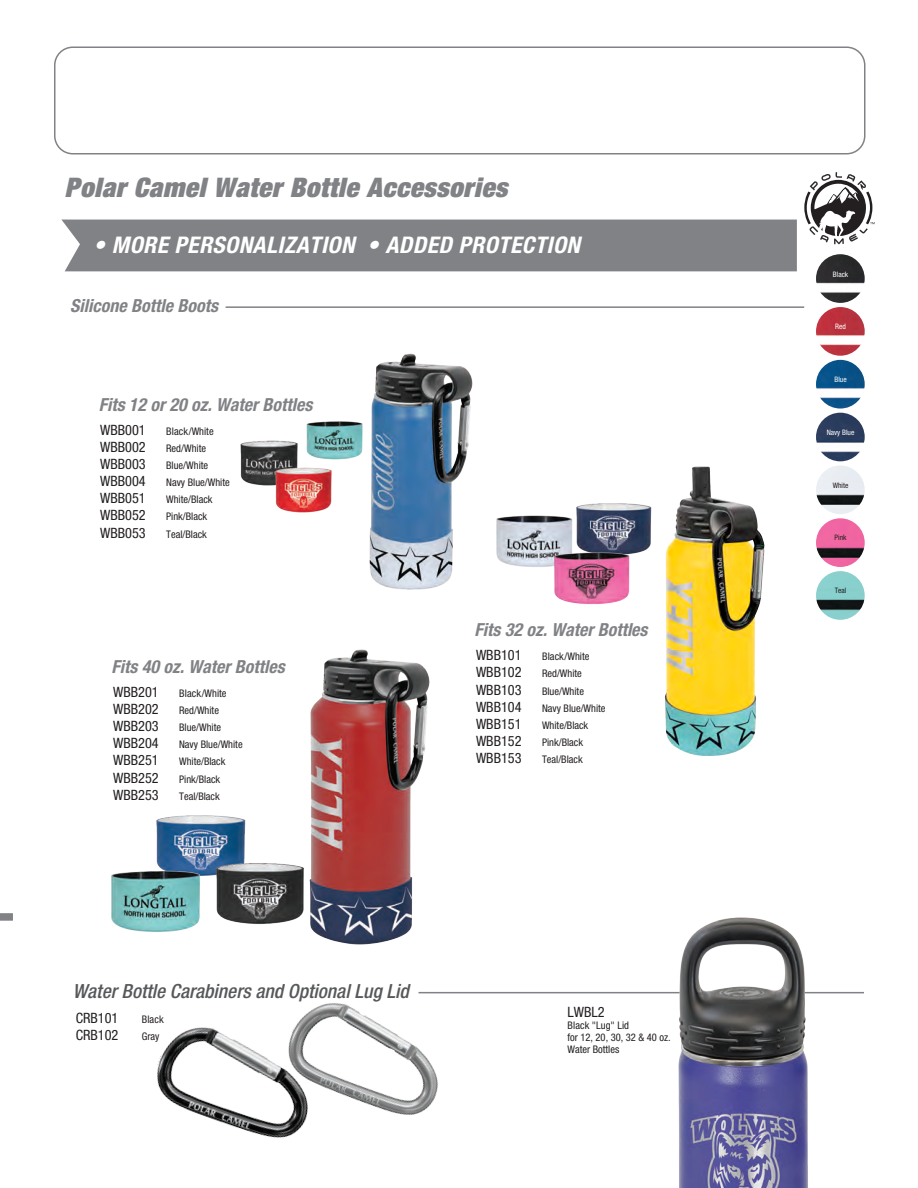
<style>
.page{position:relative;width:918px;height:1188px;background:#fff}
.page>*{position:absolute;margin:0;border:0;box-sizing:border-box;transform-origin:0 0}
.t1{font:italic 900 condensed 27px "Helvetica Neue LT Std";letter-spacing:.02em;color:#808285}
.t2{font:italic 700 condensed 22.95px "Helvetica Neue LT Std";letter-spacing:.02em;color:#fff}
.t3{font:italic 500 condensed 19.5px "Helvetica Neue LT Std";color:#57585a}
.t4{font:italic 700 condensed 18px "Helvetica Neue LT Std";color:#808285}
.Part_Number_List_from_Corp{font:condensed 14.25px "Helvetica Neue LT Std";color:#231f20}
.Part_Number_List_from_Corp-2{font:condensed 10.5px "Helvetica Neue LT Std";color:#231f20}
.Part_Number_List_from_Corp-3{font:condensed 7.5px "Helvetica Neue LT Std";color:#fff}
.Part_Number_List_from_Corp-4{font:condensed 7.5px "Helvetica Neue LT Std";color:#231f20}
</style>
<div class="page">
<div style="left:0;top:913px;width:13px;height:8px;background:#808285"></div>
<div style="left:54px;top:46px;width:812px;height:108px;border:2px solid #808285;border-radius:18px"></div>
<div style="left:62px;top:220px;width:735px;height:51px;background:#808285"></div>
<img style="left:241px;top:440px;width:56px;height:45px">
<img style="left:306px;top:421px;width:57px;height:39px">
<img style="left:576px;top:503px;width:76px;height:51px">
<img style="left:496px;top:515px;width:77px;height:52px">
<img style="left:553px;top:552px;width:77px;height:52px">
<img style="left:665px;top:466px;width:100px;height:290px">
<img style="left:310px;top:649px;width:120px;height:296px">
<img style="left:275px;top:468px;width:57px;height:45px">
<img style="left:156px;top:815px;width:89px;height:61px">
<img style="left:111px;top:870px;width:89px;height:62px">
<img style="left:215px;top:863px;width:89px;height:61px">
<img style="left:816px;top:518px;width:49px;height:49px;border-radius:24px">
<img style="left:816px;top:571px;width:49px;height:49px;border-radius:24px">
<img style="left:816px;top:413px;width:49px;height:48px;border-radius:24px">
<img style="left:816px;top:465px;width:49px;height:49px;border-radius:24px">
<img style="left:816px;top:254px;width:49px;height:49px;border-radius:24px">
<img style="left:816px;top:307px;width:49px;height:49px;border-radius:24px">
<img style="left:816px;top:360px;width:49px;height:49px;border-radius:24px">
<img style="left:157px;top:1027px;width:136px;height:111px">
<img style="left:275px;top:991px;width:182px;height:143px">
<hr style="left:226px;top:306px;width:578px;height:2px;background:#808285">
<img style="left:369px;top:353px;width:104px;height:237px">
<hr style="left:418px;top:992px;width:446px;height:1px;background:#808285">
<svg style="left:804px;top:172px;width:71px;height:72px"></svg>
<img style="left:677px;top:917px;width:133px;height:271px">
<p class="t1" style="left:65px;top:170px;width:444px">Polar Camel Water Bottle Accessories</p>
<p class="t2" style="left:94px;top:231px;width:488px">• MORE PERSONALIZATION • ADDED PROTECTION</p>
<p class="t4" style="left:70px;top:294px;width:149px">Silicone Bottle Boots</p>
<p class="t4" style="left:99px;top:394px;width:215px">Fits 12 or 20 oz. Water Bottles</p>
<p class="Part_Number_List_from_Corp" style="left:100px;top:422px;width:47px">WBB001</p>
<p class="Part_Number_List_from_Corp-2" style="left:166px;top:425px;width:49px">Black/White</p>
<p class="Part_Number_List_from_Corp" style="left:100px;top:439px;width:47px">WBB002</p>
<p class="Part_Number_List_from_Corp-2" style="left:166px;top:442px;width:41px">Red/White</p>
<p class="Part_Number_List_from_Corp" style="left:100px;top:456px;width:47px">WBB003</p>
<p class="Part_Number_List_from_Corp-2" style="left:166px;top:459px;width:43px">Blue/White</p>
<p class="Part_Number_List_from_Corp" style="left:100px;top:473px;width:47px">WBB004</p>
<p class="Part_Number_List_from_Corp-2" style="left:166px;top:476px;width:65px">Navy Blue/White</p>
<p class="Part_Number_List_from_Corp" style="left:100px;top:490px;width:47px">WBB051</p>
<p class="Part_Number_List_from_Corp-2" style="left:166px;top:494px;width:48px">White/Black</p>
<p class="Part_Number_List_from_Corp" style="left:100px;top:507px;width:47px">WBB052</p>
<p class="Part_Number_List_from_Corp-2" style="left:166px;top:511px;width:43px">Pink/Black</p>
<p class="Part_Number_List_from_Corp" style="left:100px;top:524px;width:47px">WBB053</p>
<p class="Part_Number_List_from_Corp-2" style="left:166px;top:528px;width:42px">Teal/Black</p>
<p class="t4" style="left:112px;top:656px;width:175px">Fits 40 oz. Water Bottles</p>
<p class="Part_Number_List_from_Corp" style="left:113px;top:684px;width:47px">WBB201</p>
<p class="Part_Number_List_from_Corp-2" style="left:179px;top:687px;width:49px">Black/White</p>
<p class="Part_Number_List_from_Corp" style="left:113px;top:701px;width:47px">WBB202</p>
<p class="Part_Number_List_from_Corp-2" style="left:179px;top:704px;width:41px">Red/White</p>
<p class="Part_Number_List_from_Corp" style="left:113px;top:718px;width:47px">WBB203</p>
<p class="Part_Number_List_from_Corp-2" style="left:179px;top:721px;width:43px">Blue/White</p>
<p class="Part_Number_List_from_Corp" style="left:113px;top:735px;width:47px">WBB204</p>
<p class="Part_Number_List_from_Corp-2" style="left:179px;top:739px;width:65px">Navy Blue/White</p>
<p class="Part_Number_List_from_Corp" style="left:113px;top:752px;width:47px">WBB251</p>
<p class="Part_Number_List_from_Corp-2" style="left:179px;top:756px;width:48px">White/Black</p>
<p class="Part_Number_List_from_Corp" style="left:113px;top:769px;width:47px">WBB252</p>
<p class="Part_Number_List_from_Corp-2" style="left:179px;top:773px;width:43px">Pink/Black</p>
<p class="Part_Number_List_from_Corp" style="left:113px;top:786px;width:47px">WBB253</p>
<p class="Part_Number_List_from_Corp-2" style="left:179px;top:790px;width:42px">Teal/Black</p>
<p class="t4" style="left:475px;top:619px;width:175px">Fits 32 oz. Water Bottles</p>
<p class="Part_Number_List_from_Corp" style="left:476px;top:647px;width:47px">WBB101</p>
<p class="Part_Number_List_from_Corp-2" style="left:542px;top:651px;width:49px">Black/White</p>
<p class="Part_Number_List_from_Corp" style="left:476px;top:664px;width:47px">WBB102</p>
<p class="Part_Number_List_from_Corp-2" style="left:542px;top:668px;width:41px">Red/White</p>
<p class="Part_Number_List_from_Corp" style="left:476px;top:681px;width:47px">WBB103</p>
<p class="Part_Number_List_from_Corp-2" style="left:542px;top:685px;width:43px">Blue/White</p>
<p class="Part_Number_List_from_Corp" style="left:476px;top:698px;width:47px">WBB104</p>
<p class="Part_Number_List_from_Corp-2" style="left:542px;top:702px;width:65px">Navy Blue/White</p>
<p class="Part_Number_List_from_Corp" style="left:476px;top:715px;width:47px">WBB151</p>
<p class="Part_Number_List_from_Corp-2" style="left:542px;top:719px;width:48px">White/Black</p>
<p class="Part_Number_List_from_Corp" style="left:476px;top:733px;width:47px">WBB152</p>
<p class="Part_Number_List_from_Corp-2" style="left:542px;top:736px;width:43px">Pink/Black</p>
<p class="Part_Number_List_from_Corp" style="left:476px;top:750px;width:47px">WBB153</p>
<p class="Part_Number_List_from_Corp-2" style="left:542px;top:753px;width:42px">Teal/Black</p>
<p class="t3" style="left:73px;top:980px;width:338px">Water Bottle Carabiners and Optional Lug Lid</p>
<p class="Part_Number_List_from_Corp" style="left:76px;top:1009px;width:44px">CRB101</p>
<p class="Part_Number_List_from_Corp-2" style="left:142px;top:1013px;width:23px">Black</p>
<p class="Part_Number_List_from_Corp" style="left:76px;top:1026px;width:44px">CRB102</p>
<p class="Part_Number_List_from_Corp-2" style="left:142px;top:1030px;width:19px">Gray</p>
<p class="Part_Number_List_from_Corp" style="left:567px;top:1004px;width:39px">LWBL2</p>
<p class="Part_Number_List_from_Corp-2" style="left:567px;top:1019px;width:63px">Black "Lug" Lid</p>
<p class="Part_Number_List_from_Corp-2" style="left:567px;top:1031px;width:105px">for 12, 20, 30, 32 &amp; 40 oz.</p>
<p class="Part_Number_List_from_Corp-2" style="left:567px;top:1043px;width:53px">Water Bottles</p>
<p class="Part_Number_List_from_Corp-3" style="left:833px;top:270px;width:17px">Black</p>
<p class="Part_Number_List_from_Corp-3" style="left:835px;top:322px;width:12px">Red</p>
<p class="Part_Number_List_from_Corp-3" style="left:834px;top:375px;width:14px">Blue</p>
<p class="Part_Number_List_from_Corp-3" style="left:827px;top:428px;width:29px">Navy Blue</p>
<p class="Part_Number_List_from_Corp-4" style="left:833px;top:481px;width:17px">White</p>
<p class="Part_Number_List_from_Corp-4" style="left:835px;top:533px;width:13px">Pink</p>
<p class="Part_Number_List_from_Corp-4" style="left:835px;top:586px;width:13px">Teal</p>
</div>
